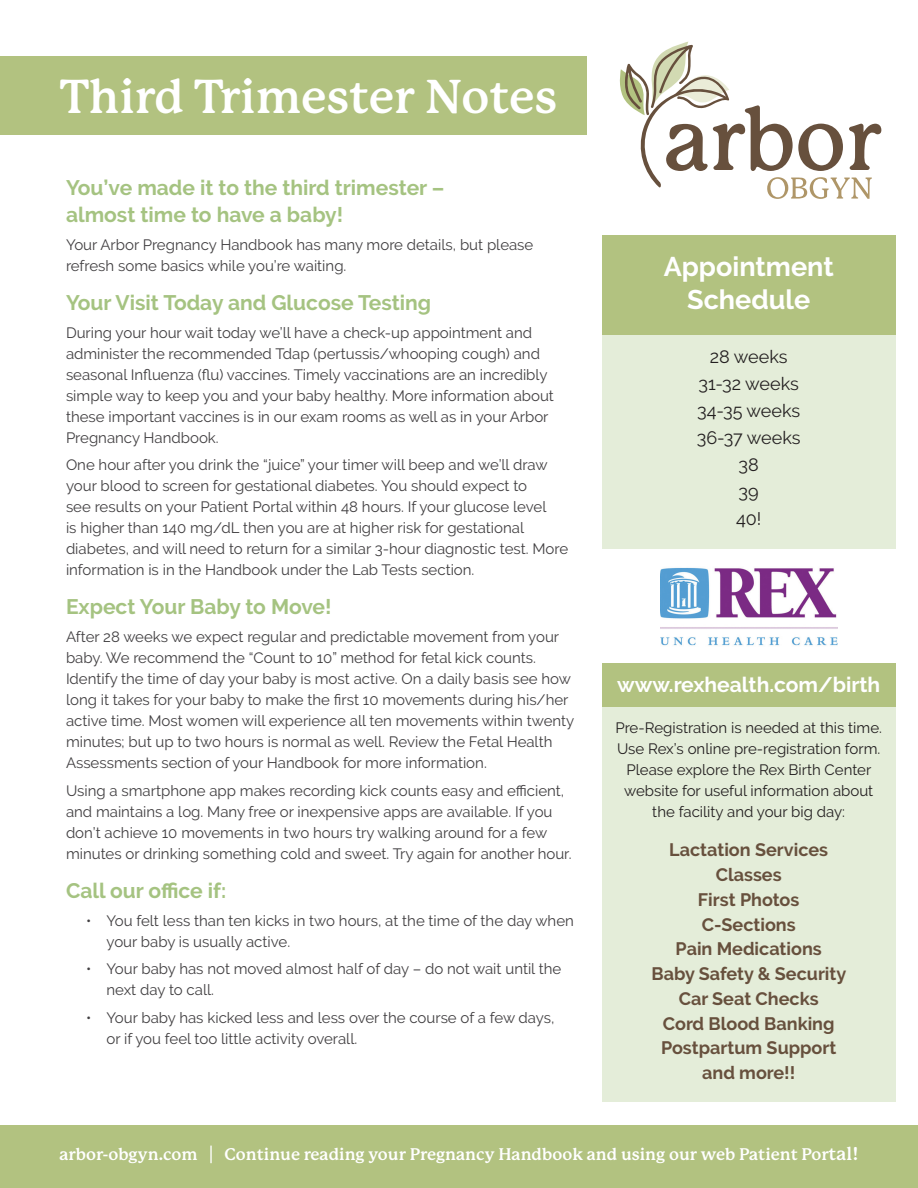
<style>
.page{position:relative;width:918px;height:1188px;background:#fff}
.page>*{position:absolute;margin:0;border:0;box-sizing:border-box;transform-origin:0 0}
.t1{font:700 46.5px "P22 Mackinac";color:#fff}
.t2{font:700 27px "Raleway";color:#fff}
.t3{font:700 21px/27px "Raleway";color:#a5c381}
.t4{font:700 21px "Raleway";color:#fff}
.t5{font:700 18px "Raleway";color:#67503d}
.t6{font:18px "Raleway";color:#231f20}
.t7{font:700 16.5px "P22 Mackinac";color:#fff}
.t8{font:15px/21px "Raleway";color:#413f41}
.t9{font:15px/21px "Raleway";color:#231f20}
.s1{font-size:18px}
</style>
<div class="page">
<div style="left:0;top:56px;width:586px;height:79px;background:#b2c280"></div>
<div style="left:0;top:1125px;width:918px;height:63px;background:#b2c280"></div>
<div style="left:602px;top:236px;width:293px;height:313px;background:#e4edd9"></div>
<div style="left:602px;top:663px;width:293px;height:439px;background:#e4edd9"></div>
<svg style="left:620px;top:42px;width:261px;height:157px"></svg>
<div style="left:602px;top:236px;width:293px;height:99px;background:#b2c280"></div>
<div style="left:602px;top:663px;width:293px;height:43px;background:#b2c280"></div>
<img style="left:660px;top:567px;width:177px;height:79px">
<p class="t1" style="left:60px;top:70px;width:499px">Third Trimester Notes</p>
<p class="t3" style="left:66px;top:174px;width:380px">You’ve made it to the third trimester – almost time to have a baby!</p>
<p class="t8" style="left:66px;top:234px;width:469px">Your Arbor Pregnancy Handbook has many more details, but please refresh some basics while you’re waiting.</p>
<p class="t3" style="left:66px;top:289px;width:367px">Your Visit Today and Glucose Testing</p>
<p class="t8" style="left:66px;top:322px;width:489px">During your hour wait today we’ll have a check-up appointment and administer the recommended Tdap (pertussis/whooping cough) and seasonal Influenza (flu) vaccines. Timely vaccinations are an incredibly simple way to keep you and your baby healthy. More information about these important vaccines is in our exam rooms as well as in your Arbor Pregnancy Handbook.</p>
<p class="t8" style="left:66px;top:455px;width:504px">One hour after you drink the “juice” your timer will beep and we’ll draw your blood to screen for gestational diabetes. You should expect to<br>see results on your Patient Portal within 48 hours. If your glucose level<br>is higher than 140 mg/dL then you are at higher risk for gestational diabetes, and will need to return for a similar 3-hour diagnostic test. More information is in the Handbook under the Lab Tests section.</p>
<p class="t3" style="left:66px;top:594px;width:267px">Expect Your Baby to Move!</p>
<p class="t8" style="left:66px;top:626px;width:510px">After 28 weeks we expect regular and predictable movement from your baby. We recommend the “Count to 10” method for fetal kick counts.<br>Identify the time of day your baby is most active. On a daily basis see how long it takes for your baby to make the first 10 movements during his/her active time. Most women will experience all ten movements within twenty minutes; but up to two hours is normal as well. Review the Fetal Health Assessments section of your Handbook for more information.</p>
<p class="t8" style="left:66px;top:780px;width:507px">Using a smartphone app makes recording kick counts easy and efficient, and maintains a log. Many free or inexpensive apps are available. If you don’t achieve 10 movements in two hours try walking around for a few minutes or drinking something cold and sweet. Try again for another hour.</p>
<p class="t3" style="left:66px;top:877px;width:162px">Call our office if:</p>
<p class="t8" style="left:106px;top:910px;width:469px;text-indent:-20px">• You felt less than ten kicks in two hours, at the time of the day when your baby is usually active.</p>
<p class="t8" style="left:106px;top:959px;width:456px;text-indent:-20px">• Your baby has not moved almost half of day – do not wait until the next day to call.</p>
<p class="t8" style="left:106px;top:1007px;width:450px;text-indent:-20px">• Your baby has kicked less and less over the course of a few days, or if you feel too little activity overall.</p>
<p class="t2" style="left:664px;top:251px;width:172px">Appointment</p>
<p class="t2" style="left:687px;top:284px;width:125px">Schedule</p>
<p class="t6" style="left:710px;top:346px;width:79px">28 weeks</p>
<p class="t6" style="left:698px;top:373px;width:102px">31-32 weeks</p>
<p class="t6" style="left:697px;top:400px;width:105px">34-35 weeks</p>
<p class="t6" style="left:697px;top:427px;width:105px">36-37 weeks</p>
<p class="t6" style="left:739px;top:454px;width:22px">38</p>
<p class="t6" style="left:739px;top:481px;width:22px">39</p>
<p class="t6" style="left:736px;top:508px;width:27px">40!</p>
<p class="t4" style="left:617px;top:673px;width:265px">www.rexhealth.com/birth</p>
<p class="t9" style="left:615px;top:718px;width:268px">Pre-Registration is needed at this time.<br>Use Rex’s online pre-registration form.</p>
<p class="t9" style="left:624px;top:760px;width:251px;text-align:center">Please explore the Rex Birth Center website for useful information about the facility and your big day:</p>
<p class="t5" style="left:669px;top:840px;width:160px">Lactation Services</p>
<p class="t5" style="left:716px;top:865px;width:68px">Classes</p>
<p class="t5" style="left:698px;top:889px;width:103px">First Photos</p>
<p class="t5" style="left:702px;top:914px;width:96px">C-Sections</p>
<p class="t5" style="left:676px;top:939px;width:148px">Pain Medications</p>
<p class="t5" style="left:652px;top:964px;width:196px">Baby Safety &amp; Security</p>
<p class="t5" style="left:679px;top:988px;width:141px">Car Seat Checks</p>
<p class="t5" style="left:663px;top:1013px;width:173px">Cord Blood Banking</p>
<p class="t5" style="left:661px;top:1038px;width:177px">Postpartum Support</p>
<p class="t5" style="left:702px;top:1063px;width:95px">and more!!</p>
<p class="t7" style="left:59px;top:1145px;width:801px">arbor-obgyn.com | Continue reading your Pregnancy Handbook and using our web Patient Por<span class="s1">tal!</span></p>
</div>
